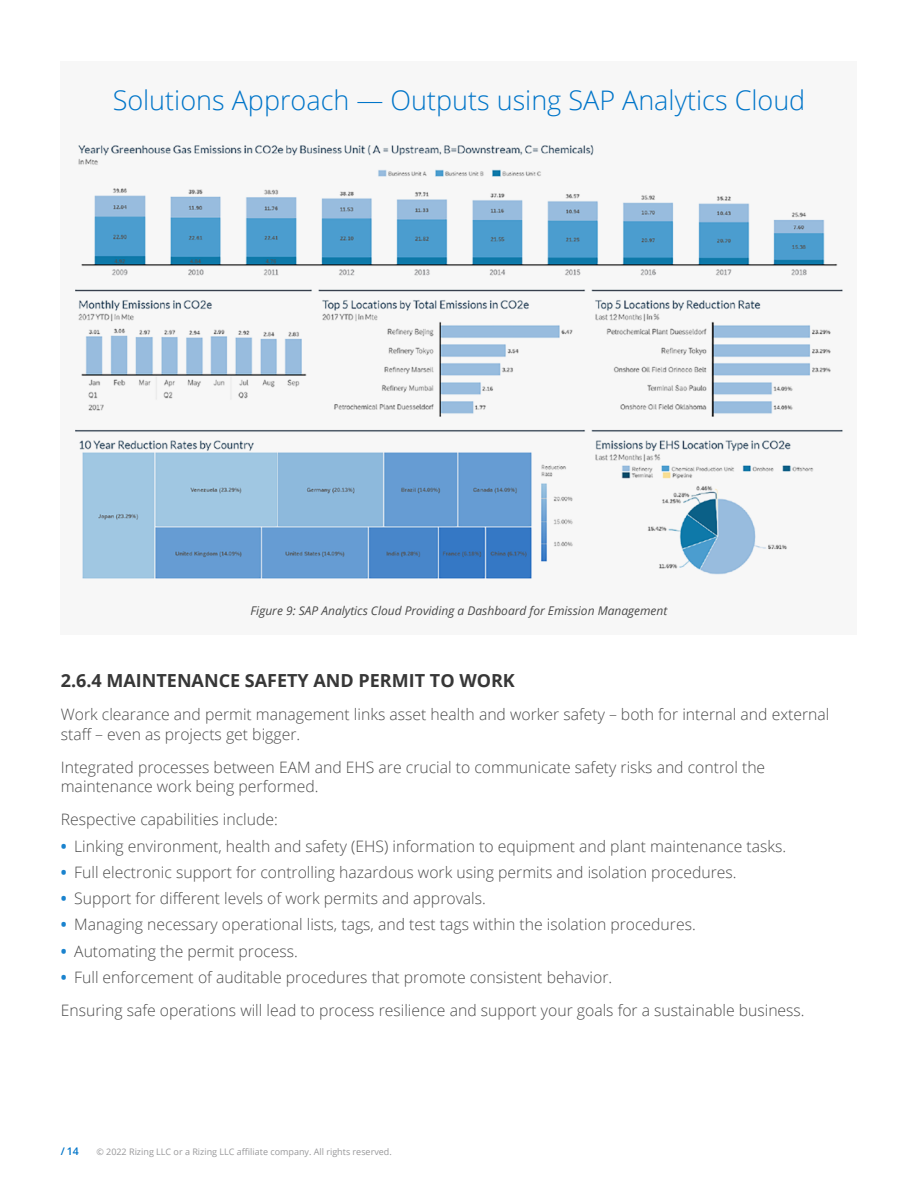
<style>
.page{position:relative;width:918px;height:1188px;background:#fff}
.page>*{position:absolute;margin:0;border:0;box-sizing:border-box;transform-origin:0 0}
.t1{font:300 27px "Open Sans";color:#0075c9}
.t2{font:700 18px "Open Sans";color:#373737}
.t3{font:300 15.75px/19.5px "Open Sans";color:#4b4b4b}
.t4{font:italic 12px "Open Sans";color:#4b4b4b}
.t5{font:600 10.5px "Open Sans";color:#0075c9}
.t6{font:9px "Open Sans";color:#98989a}
.s1{font-weight:700;color:#1a83ce}
</style>
<div class="page">
<div style="left:61px;top:61px;width:796px;height:573px;background:#f7f7f7"></div>
<img style="left:76px;top:145px;width:766px;height:434px">
<h1 class="t1" style="left:113px;top:82px;width:694px">Solutions Approach — Outputs using SAP Analytics Cloud</h1>
<p class="t4" style="left:251px;top:602px;width:418px">Figure 9: SAP Analytics Cloud Providing a Dashboard for Emission Management</p>
<p class="t2" style="left:61px;top:668px;width:456px">2.6.4 MAINTENANCE SAFETY AND PERMIT TO WORK</p>
<p class="t3" style="left:61px;top:704px;width:770px">Work clearance and permit management links asset health and worker safety – both for internal and external staff – even as projects get bigger.</p>
<p class="t3" style="left:61px;top:757px;width:706px">Integrated processes between EAM and EHS are crucial to communicate safety risks and control the maintenance work being performed.</p>
<p class="t3" style="left:61px;top:809px;width:219px">Respective capabilities include:</p>
<p class="t3" style="left:61px;top:836px;width:727px"><span class="s1">•</span> Linking environment, health and safety (EHS) information to equipment and plant maintenance tasks.</p>
<p class="t3" style="left:61px;top:862px;width:677px"><span class="s1">•</span> Full electronic support for controlling hazardous work using permits and isolation procedures.</p>
<p class="t3" style="left:61px;top:888px;width:427px"><span class="s1">•</span> Support for different levels of work permits and approvals.</p>
<p class="t3" style="left:61px;top:914px;width:637px"><span class="s1">•</span> Managing necessary operational lists, tags, and test tags within the isolation procedures.</p>
<p class="t3" style="left:61px;top:941px;width:239px"><span class="s1">•</span> Automating the permit process.</p>
<p class="t3" style="left:61px;top:960px;width:745px;line-height:33px"><span class="s1">•</span> Full enforcement of auditable procedures that promote consistent behavior.<br>Ensuring safe operations will lead to process resilience and support your goals for a sustainable business.</p>
<p class="t5" style="left:61px;top:1144px;width:20px">/ 14</p>
<p class="t6" style="left:96px;top:1145px;width:297px">© 2022 Rizing LLC or a Rizing LLC affiliate company. All rights reserved.</p>
</div>
